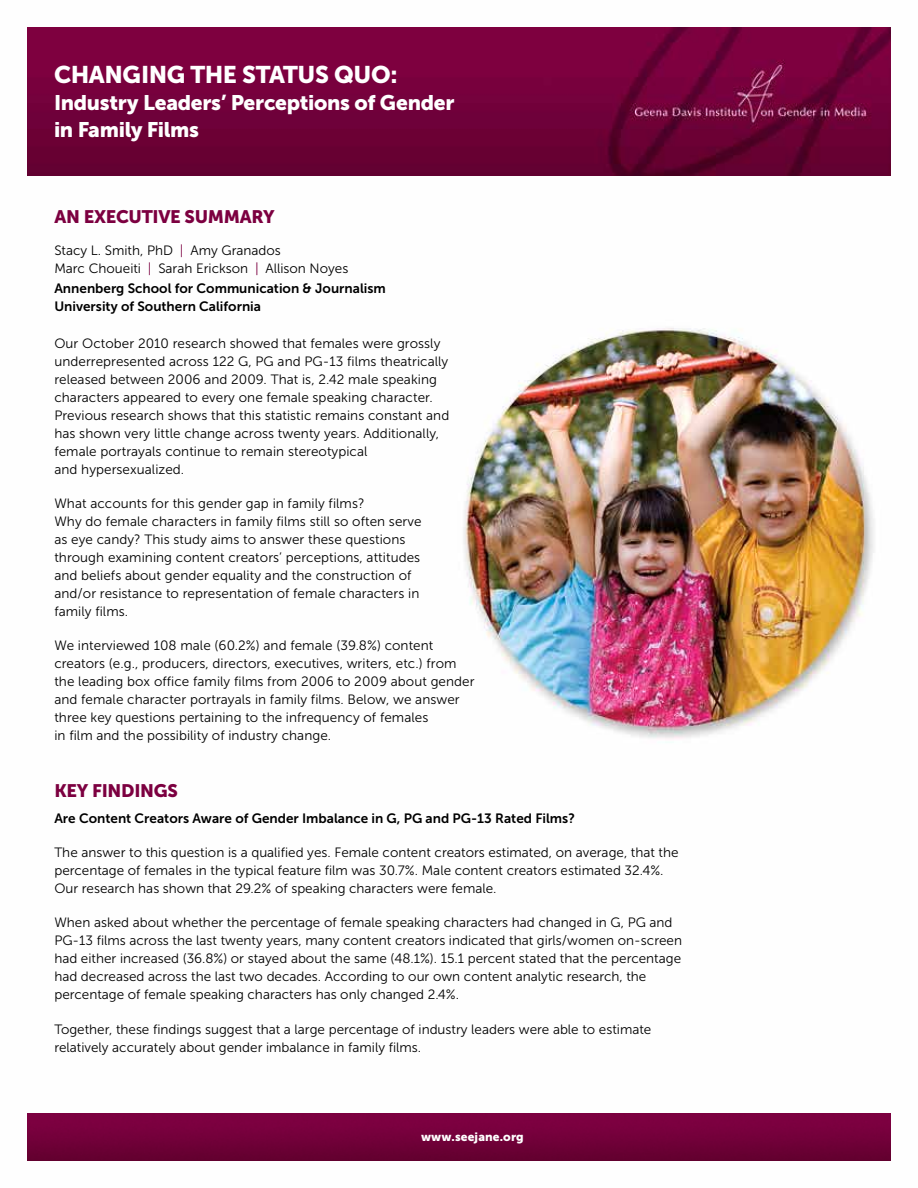
<style>
.page{position:relative;width:918px;height:1188px;background:#fff}
.page>*{position:absolute;margin:0;border:0;box-sizing:border-box;transform-origin:0 0}
.t1{font:24px "Museo Sans 900";letter-spacing:-.015em;color:#fff}
.t2{font:21px/27px "Museo Sans 900";letter-spacing:-.015em;color:#fff}
.t3{font:18px "Museo Sans 900";letter-spacing:-.015em;color:#7c0040}
.t4{font:13.5px/18px "Museo Sans 300";letter-spacing:.005em;color:#000}
.t5{font:13.5px/18px "Museo Sans 700";color:#000}
.t6{font:12px "Museo Sans 900";letter-spacing:.01em;color:#fff}
.s1{color:#7c0040}
</style>
<div class="page">
<img style="left:27px;top:328px;width:864px;height:786px">
<img style="left:27px;top:27px;width:864px;height:149px">
<img style="left:27px;top:1114px;width:864px;height:47px">
<h1 class="t1" style="left:54px;top:61px;width:345px">CHANGING THE STATUS QUO:</h1>
<h2 class="t2" style="left:54px;top:89px;width:402px">Industry Leaders’ Perceptions of Gender in Family Films</h2>
<h3 class="t3" style="left:54px;top:206px;width:222px">AN EXECUTIVE SUMMARY</h3>
<p class="t4" style="left:54px;top:241px;width:295px">Stacy L. Smith, PhD <span class="s1">|</span> Amy Granados<br>Marc Choueiti <span class="s1">|</span> Sarah Erickson <span class="s1">|</span> Allison Noyes</p>
<p class="t5" style="left:54px;top:280px;width:333px">Annenberg School for Communication &amp; Journalism<br>University of Southern California</p>
<p class="t4" style="left:54px;top:335px;width:396px">Our October 2010 research showed that females were grossly underrepresented across 122 G, PG and PG-13 films theatrically released between 2006 and 2009. That is, 2.42 male speaking characters appeared to every one female speaking character.<br>Previous research shows that this statistic remains constant and has shown very little change across twenty years. Additionally, female portrayals continue to remain stereotypical<br>and hypersexualized.</p>
<p class="t4" style="left:54px;top:495px;width:369px">What accounts for this gender gap in family films?<br>Why do female characters in family films still so often serve as eye candy? This study aims to answer these questions through examining content creators’ perceptions, attitudes and beliefs about gender equality and the construction of and/or resistance to representation of female characters in family films.</p>
<p class="t4" style="left:54px;top:637px;width:422px">We interviewed 108 male (60.2%) and female (39.8%) content creators (e.g., producers, directors, executives, writers, etc.) from the leading box office family films from 2006 to 2009 about gender and female character portrayals in family films. Below, we answer three key questions pertaining to the infrequency of females<br>in film and the possibility of industry change.</p>
<h3 class="t3" style="left:54px;top:780px;width:125px">KEY FINDINGS</h3>
<p class="t5" style="left:54px;top:809px;width:522px">Are Content Creators Aware of Gender Imbalance in G, PG and PG-13 Rated Films?</p>
<p class="t4" style="left:54px;top:844px;width:626px">The answer to this question is a qualified yes. Female content creators estimated, on average, that the percentage of females in the typical feature film was 30.7%. Male content creators estimated 32.4%.<br>Our research has shown that 29.2% of speaking characters were female.</p>
<p class="t4" style="left:54px;top:914px;width:629px">When asked about whether the percentage of female speaking characters had changed in G, PG and PG-13 films across the last twenty years, many content creators indicated that girls/women on-screen had either increased (36.8%) or stayed about the same (48.1%). 15.1 percent stated that the percentage had decreased across the last two decades. According to our own content analytic research, the percentage of female speaking characters has only changed 2.4%.</p>
<p class="t4" style="left:54px;top:1020px;width:599px">Together, these findings suggest that a large percentage of industry leaders were able to estimate relatively accurately about gender imbalance in family films.</p>
<p class="t6" style="left:421px;top:1130px;width:104px">www.seejane.org</p>
</div>
